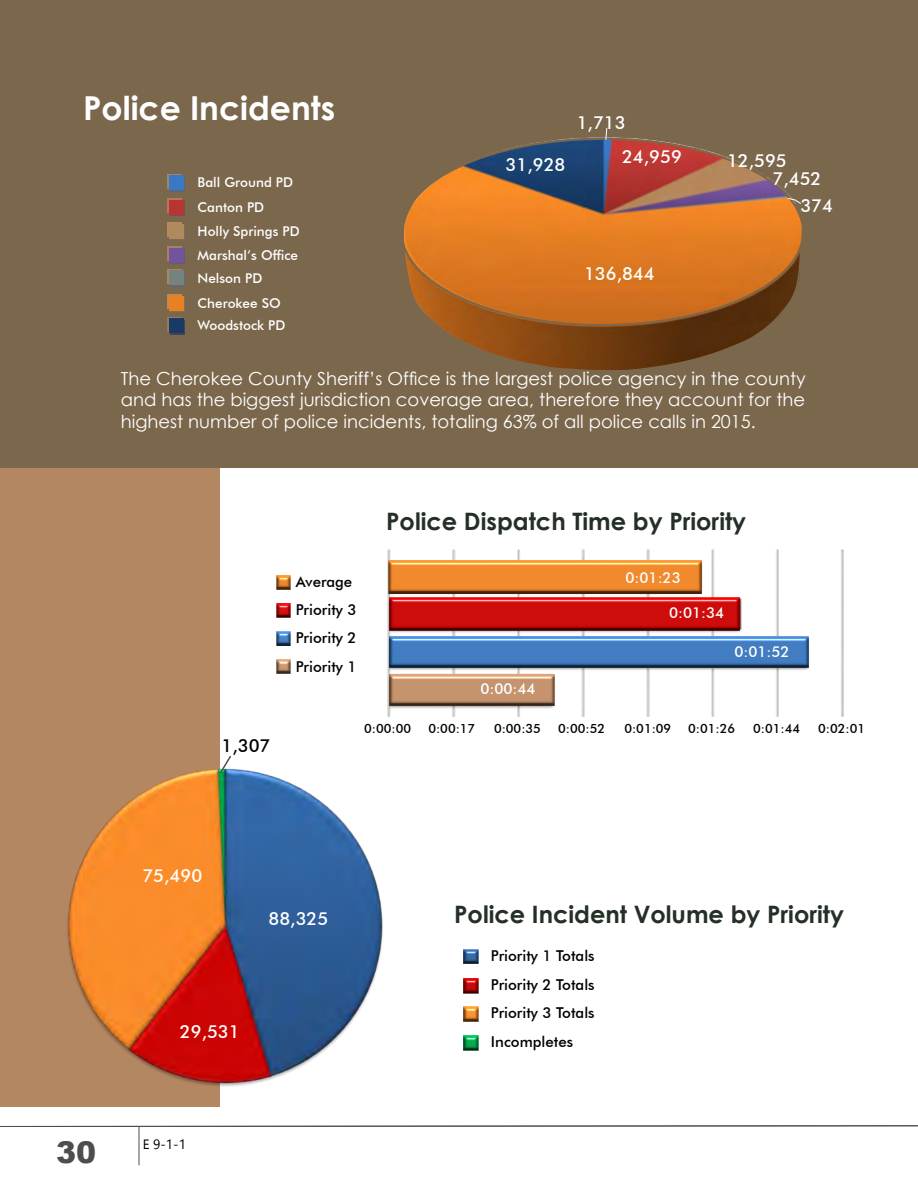
<style>
.page{position:relative;width:918px;height:1188px;background:#fff}
.page>*{position:absolute;margin:0;border:0;box-sizing:border-box;transform-origin:0 0}
.t1{font:700 33px "Century Gothic";color:#fff}
.t2{font:900 30px "Arial";color:#4d4d4d}
.t3{font:700 24px "Century Gothic";color:#243026}
.t4{font:18px/21.5px "Century Gothic";color:#fff;text-align:justify}
.t5{font:500 18px/17.9px "Futura BT";color:#fff}
.t6{font:500 18px "Futura BT";color:#000}
.t7{font:500 15px/28.5px "Futura BT";color:#000}
.t8{font:500 15px "Futura BT";color:#fff}
.t9{font:500 13.5px "Futura BT";color:#fff}
.t10{font:13.5px "Gadugi";color:#000}
.t11{font:500 12.75px "Futura BT";color:#000}
</style>
<div class="page">
<div style="left:0;top:449px;width:220px;height:657px;background:#b38762"></div>
<div style="left:0;top:0;width:918px;height:468px;background:#7b674c"></div>
<img style="left:426px;top:138px;width:366px;height:83px">
<svg style="left:407px;top:221px;width:395px;height:149px;background:#b26622"></svg>
<svg style="left:762px;top:248px;width:40px;height:84px"></svg>
<svg style="left:404px;top:189px;width:22px;height:78px"></svg>
<svg style="left:731px;top:159px;width:37px;height:18px"></svg>
<svg style="left:606px;top:128px;width:1px;height:12px"></svg>
<svg style="left:788px;top:198px;width:14px;height:34px"></svg>
<div style="left:170px;top:177px;width:15px;height:14px;background:#3978c4"></div>
<div style="left:167px;top:174px;width:15px;height:14px;background:#9f8672"></div>
<div style="left:169px;top:175px;width:14px;height:15px;background:#3978c4"></div>
<svg style="left:170px;top:320px;width:15px;height:15px"></svg>
<div style="left:167px;top:317px;width:15px;height:14px;background:#98795f"></div>
<div style="left:169px;top:318px;width:14px;height:15px;background:#183b65"></div>
<div style="left:170px;top:297px;width:15px;height:15px;background:#e88124"></div>
<div style="left:167px;top:294px;width:15px;height:15px;background:#c28752"></div>
<div style="left:169px;top:296px;width:14px;height:15px;background:#e88124"></div>
<svg style="left:170px;top:272px;width:15px;height:15px"></svg>
<svg style="left:167px;top:269px;width:15px;height:15px"></svg>
<div style="left:169px;top:271px;width:14px;height:14px;background:#758280"></div>
<div style="left:170px;top:250px;width:15px;height:14px;background:#72549e"></div>
<div style="left:167px;top:246px;width:15px;height:15px;background:#aa7e6a"></div>
<div style="left:169px;top:248px;width:14px;height:15px;background:#72549e"></div>
<div style="left:170px;top:225px;width:15px;height:15px;background:#af8a5d"></div>
<div style="left:167px;top:222px;width:15px;height:15px;background:#b6895d"></div>
<div style="left:169px;top:224px;width:14px;height:15px;background:#af8a5d"></div>
<div style="left:170px;top:202px;width:15px;height:14px;background:#b73533"></div>
<div style="left:167px;top:198px;width:15px;height:15px;background:#b87855"></div>
<div style="left:169px;top:200px;width:14px;height:15px;background:#b73533"></div>
<img style="left:387px;top:549px;width:457px;height:168px">
<img style="left:67px;top:768px;width:316px;height:319px">
<img style="left:390px;top:598px;width:349px;height:32px">
<img style="left:464px;top:978px;width:14px;height:15px">
<img style="left:464px;top:1036px;width:14px;height:15px">
<img style="left:464px;top:1007px;width:14px;height:15px">
<img style="left:389px;top:637px;width:419px;height:30px">
<img style="left:388px;top:560px;width:313px;height:33px">
<img style="left:390px;top:674px;width:164px;height:32px">
<img style="left:276px;top:604px;width:15px;height:14px">
<img style="left:276px;top:575px;width:15px;height:14px">
<img style="left:276px;top:660px;width:15px;height:14px">
<img style="left:276px;top:631px;width:15px;height:14px">
<img style="left:464px;top:949px;width:14px;height:15px">
<svg style="left:219px;top:756px;width:14px;height:19px"></svg>
<hr style="left:139px;top:1126px;width:1px;height:39px;background:#4d4d4d">
<svg style="left:0;top:1125px;width:918px;height:2px;background:#838383"></svg>
<h1 class="t1" style="left:83px;top:83px;width:254px">Police Incidents</h1>
<p class="t9" style="left:198px;top:174px;width:97px">Ball Ground PD</p>
<p class="t9" style="left:198px;top:199px;width:68px">Canton PD</p>
<p class="t9" style="left:198px;top:223px;width:104px">Holly Springs PD</p>
<p class="t9" style="left:198px;top:247px;width:102px">Marshal’s Office</p>
<p class="t9" style="left:198px;top:270px;width:66px">Nelson PD</p>
<p class="t9" style="left:198px;top:295px;width:85px">Cherokee SO</p>
<p class="t9" style="left:198px;top:317px;width:89px">Woodstock PD</p>
<p class="t5" style="left:506px;top:156px;width:61px">31,928</p>
<p class="t5" style="left:577px;top:113px;width:50px">1,713</p>
<p class="t5" style="left:622px;top:148px;width:61px">24,959</p>
<p class="t5" style="left:584px;top:264px;width:72px">136,844</p>
<p class="t5" style="left:773px;top:151px;width:50px;text-indent:-46px">12,595<br>7,452</p>
<p class="t5" style="left:800px;top:196px;width:34px">374</p>
<p class="t4" style="left:121px;top:367px;width:686px">The Cherokee County Sheriff’s Office is the largest police agency in the county and has the biggest jurisdiction coverage area, therefore they account for the highest number of police incidents, totaling 63% of all police calls in 2015.</p>
<h2 class="t2" style="left:56px;top:1131px;width:42px">30</h2>
<p class="t6" style="left:222px;top:735px;width:50px">1,307</p>
<h3 class="t3" style="left:386px;top:503px;width:361px">Police Dispatch Time by Priority</h3>
<p class="t7" style="left:296px;top:567px;width:62px">Average<br>Priority 3</p>
<p class="t7" style="left:296px;top:624px;width:62px">Priority 2</p>
<p class="t7" style="left:296px;top:652px;width:62px">Priority 1</p>
<p class="t8" style="left:480px;top:680px;width:57px">0:00:44</p>
<p class="t8" style="left:626px;top:568px;width:57px">0:01:23</p>
<p class="t8" style="left:669px;top:604px;width:57px">0:01:34</p>
<p class="t8" style="left:734px;top:642px;width:57px">0:01:52</p>
<p class="t11" style="left:364px;top:721px;width:48px">0:00:00</p>
<p class="t11" style="left:428px;top:721px;width:48px">0:00:17</p>
<p class="t11" style="left:494px;top:721px;width:48px">0:00:35</p>
<p class="t11" style="left:558px;top:721px;width:48px">0:00:52</p>
<p class="t11" style="left:624px;top:721px;width:48px">0:01:09</p>
<p class="t11" style="left:688px;top:721px;width:48px">0:01:26</p>
<p class="t11" style="left:753px;top:721px;width:48px">0:01:44</p>
<p class="t11" style="left:818px;top:721px;width:48px">0:02:01</p>
<p class="t5" style="left:142px;top:866px;width:61px">75,490</p>
<p class="t5" style="left:269px;top:910px;width:61px">88,325</p>
<p class="t5" style="left:180px;top:1023px;width:61px">29,531</p>
<p class="t10" style="left:143px;top:1136px;width:45px">E 9-1-1</p>
<h3 class="t3" style="left:454px;top:896px;width:391px">Police Incident Volume by Priority</h3>
<p class="t7" style="left:491px;top:941px;width:105px">Priority 1 Totals</p>
<p class="t7" style="left:491px;top:970px;width:105px">Priority 2 Totals</p>
<p class="t7" style="left:491px;top:999px;width:105px">Priority 3 Totals</p>
<p class="t7" style="left:491px;top:1028px;width:84px">Incompletes</p>
</div>
